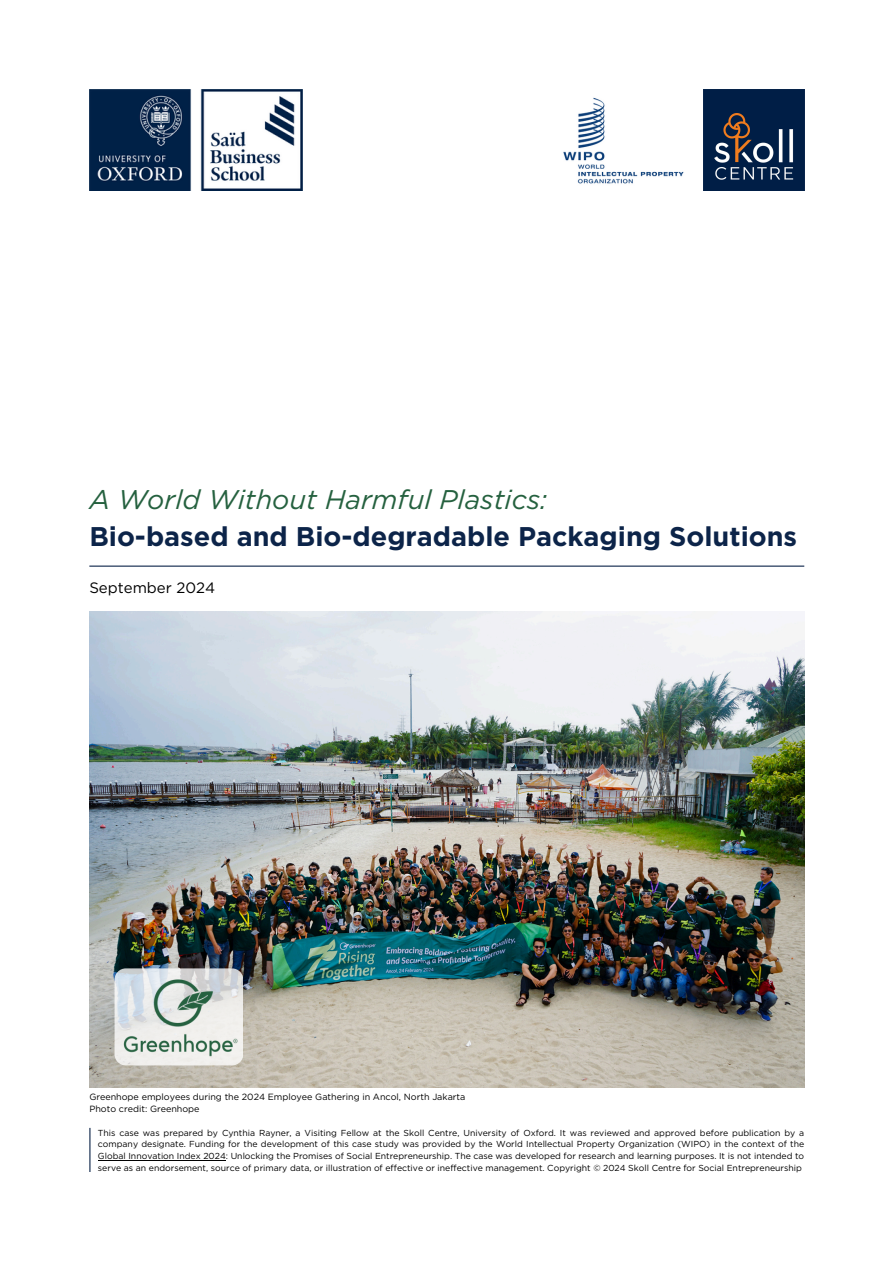
<style>
.page{position:relative;width:894px;height:1264px;background:#fff}
.page>*{position:absolute;margin:0;border:0;box-sizing:border-box;transform-origin:0 0}
.t1{font:700 27px/37.2px "Gotham";color:#0c2449}
.t2{font:15px "Gotham";color:#000}
.t3{font:9px "Gotham";color:#000}
.t4{font:8.7px/11.6px "Gotham";color:#000;text-align:justify}
.s1{font-weight:400;font-style:italic;color:#25613f}
</style>
<div class="page">
<img style="left:89px;top:611px;width:715px;height:476px">
<hr style="left:89px;top:565px;width:715px;height:1px;background:#0c2449">
<svg style="left:114px;top:968px;width:129px;height:97px"></svg>
<img style="left:117px;top:968px;width:123px;height:97px">
<img style="left:703px;top:89px;width:101px;height:102px">
<img style="left:89px;top:89px;width:213px;height:102px">
<img style="left:563px;top:97px;width:121px;height:87px">
<hr style="left:89px;top:1127px;width:1px;height:44px;background:#0c2449">
<hr style="left:98px;top:1159px;width:128px;height:1px;background:#000">
<p class="t1" style="left:89px;top:480px;width:709px"><span class="s1">A World Without Harmful Plastics:<br></span>Bio-based and Bio-degradable Packaging Solutions</p>
<h2 class="t2" style="left:89px;top:579px;width:127px">September 2024</h2>
<p class="t3" style="left:89px;top:1091px;width:377px">Greenhope employees during the 2024 Employee Gathering in Ancol, North Jakarta</p>
<h1 class="t3" style="left:89px;top:1103px;width:112px">Photo credit: Greenhope</h1>
<p class="t4" style="left:98px;top:1126px;width:707px">This case was prepared by Cynthia Rayner, a Visiting Fellow at the Skoll Centre, University of Oxford. It was reviewed and approved before publication by a company designate. Funding for the development of this case study was provided by the World Intellectual Property Organization (WIPO) in the context of the Global Innovation Index 2024: Unlocking the Promises of Social Entrepreneurship. The case was developed for research and learning purposes. It is not intended to serve as an endorsement, source of primary data, or illustration of effective or ineffective management. Copyright © 2024 Skoll Centre for Social Entrepreneurship</p>
</div>
